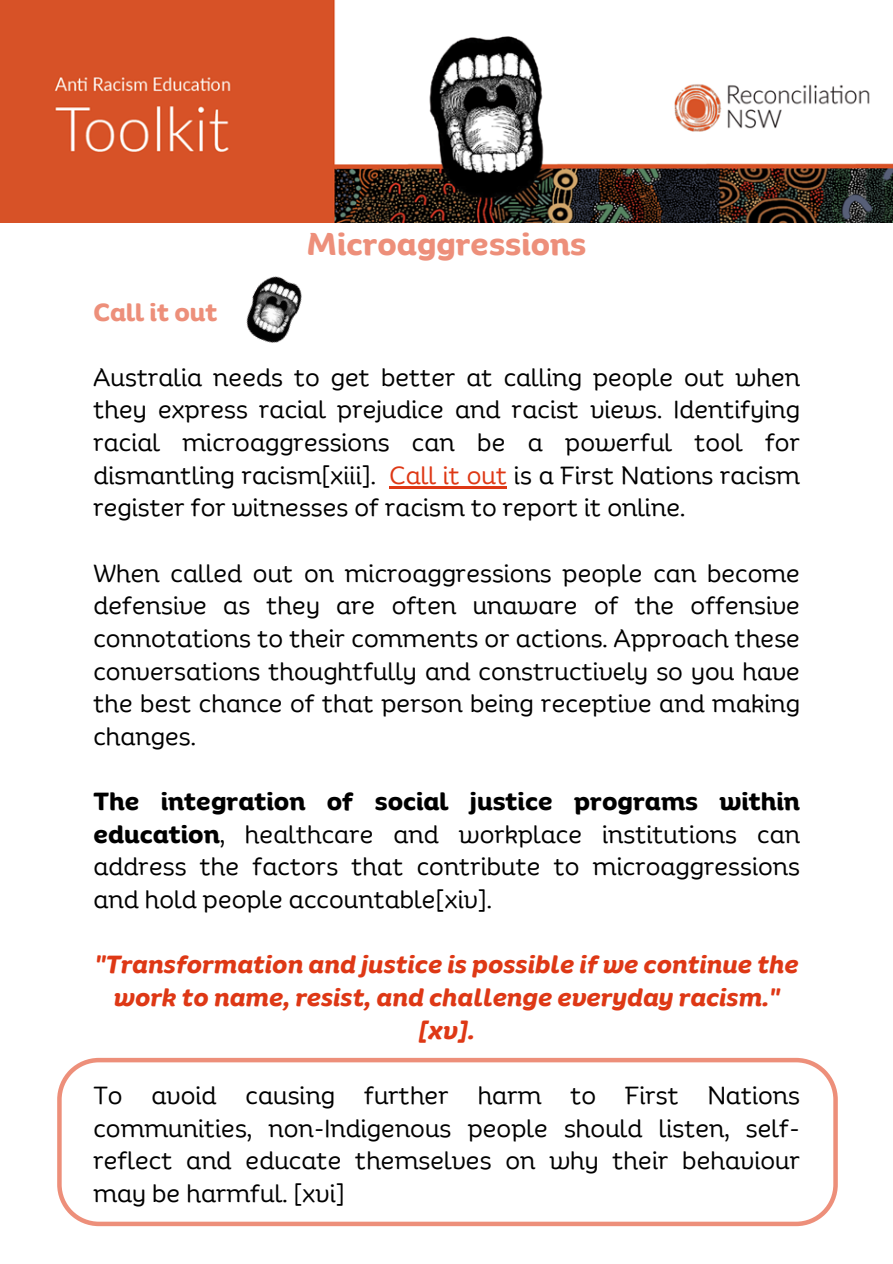
<style>
.page{position:relative;width:893px;height:1264px;background:#fff}
.page>*{position:absolute;margin:0;border:0;box-sizing:border-box;transform-origin:0 0}
.t1{font:700 30.15px "Binate Display";color:#ed8f7a}
.t2{font:24.15px/32.7px "Binate Display";color:#000;text-align:justify}
.t3{font:italic 700 24.15px/32.7px "Binate Display";color:#de3815;text-align:center}
.t4{font:700 24.15px "Binate Display";color:#ed8f7a}
.s1{color:#de3815}
.s2{font-weight:700}
</style>
<div class="page">
<img style="left:0;top:0;width:892px;height:223px">
<svg style="left:57px;top:1057px;width:780px;height:169px"></svg>
<hr style="left:389px;top:486px;width:118px;height:2px;background:#de3815">
<img style="left:246px;top:276px;width:56px;height:67px">
<p class="t4" style="left:93px;top:289px;width:125px">Call it out</p>
<p class="t1" style="left:307px;top:216px;width:281px">Microaggressions</p>
<p class="t2" style="left:93px;top:357px;width:708px">Australia needs to get better at calling people out when they express racial prejudice and racist views. Identifying racial microaggressions can be a powerful tool for dismantling racism[xiii]. <span class="s1">Call it out</span> is a First Nations racism register for witnesses of racism to report it online.</p>
<p class="t2" style="left:93px;top:553px;width:708px">When called out on microaggressions people can become defensive as they are often unaware of the offensive connotations to their comments or actions. Approach these conversations thoughtfully and constructively so you have the best chance of that person being receptive and making changes.</p>
<p class="t2" style="left:93px;top:782px;width:708px"><span class="s2">The integration of social justice programs within education</span>, healthcare and workplace institutions can address the factors that contribute to microaggressions and hold people accountable[xiv].</p>
<p class="t3" style="left:95px;top:945px;width:705px">"Transformation and justice is possible if we continue the work to name, resist, and challenge everyday racism." [xv].</p>
<p class="t2" style="left:93px;top:1075px;width:708px">To avoid causing further harm to First Nations communities, non-Indigenous people should listen, self&shy;reflect and educate themselves on why their behaviour may be harmful. [xvi]</p>
</div>
